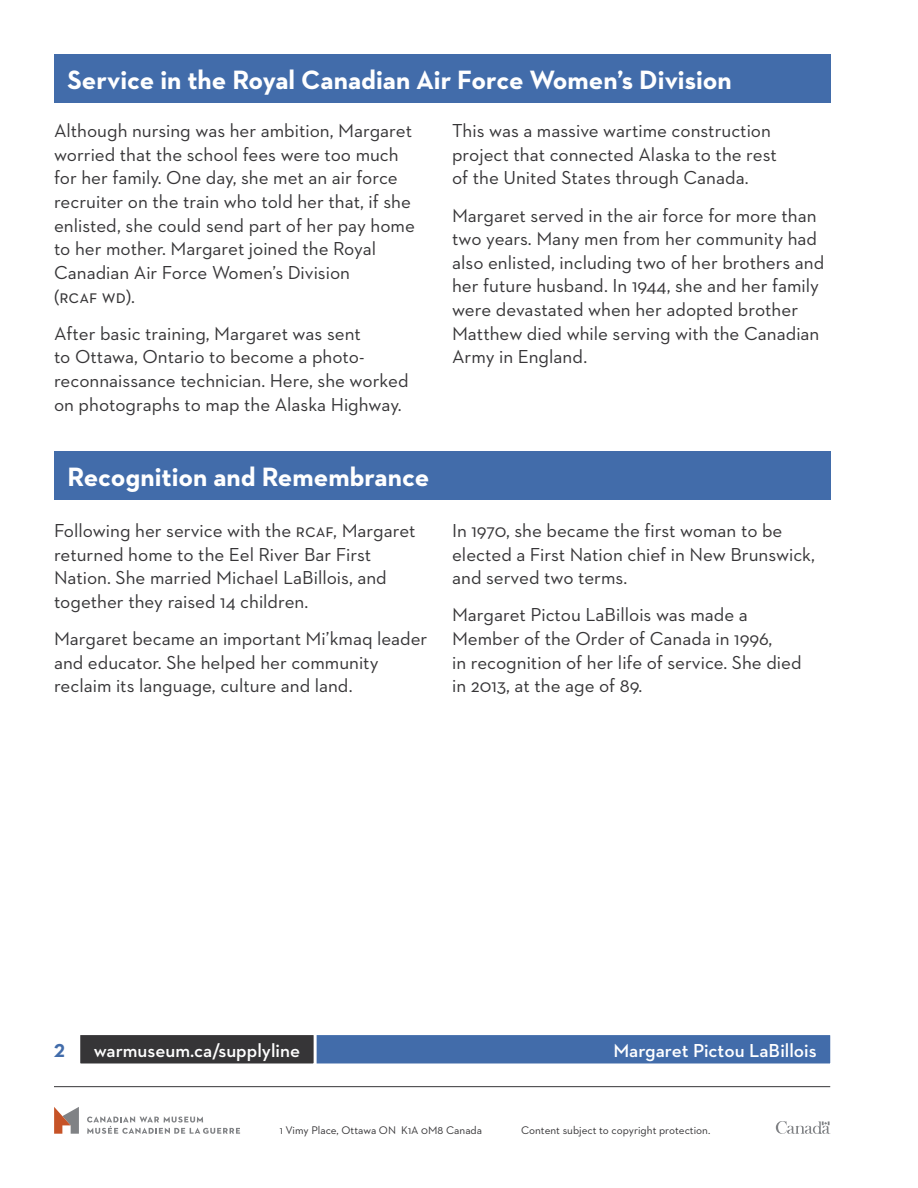
<style>
.page{position:relative;width:918px;height:1188px;background:#fff}
.page>*{position:absolute;margin:0;border:0;box-sizing:border-box;transform-origin:0 0}
.t1{font:700 27px "Neutraface 2 Text";color:#fff}
.P_-_Body_Text{font:19.2px/23.5px "Neutraface 2 Text";color:#363537}
.t2{font:600 19.2px "Neutraface 2 Text";color:#fff}
.t3{font:700 19.2px "Neutraface 2 Text";color:#426caa}
.t4{font:11.25px "Neutraface 2 Text";color:#363537}
</style>
<div class="page">
<div style="left:79px;top:1034px;width:753px;height:31px;background:#426caa"></div>
<div style="left:77px;top:1032px;width:756px;height:34px;border:3px solid #fff"></div>
<div style="left:79px;top:1034px;width:236px;height:31px;background:#363537"></div>
<div style="left:77px;top:1032px;width:240px;height:34px;border:3px solid #fff"></div>
<svg style="left:776px;top:1121px;width:54px;height:13px"></svg>
<svg style="left:87px;top:1116px;width:153px;height:18px"></svg>
<svg style="left:54px;top:1107px;width:25px;height:27px"></svg>
<hr style="left:54px;top:1086px;width:776px;height:1px;background:#363537">
<div style="left:54px;top:54px;width:776px;height:48px;background:#426caa"></div>
<div style="left:54px;top:452px;width:776px;height:48px;background:#426caa"></div>
<h2 class="t1" style="left:68px;top:62px;width:666px">Service in the Royal Canadian Air Force Women’s Division</h2>
<p class="P_-_Body_Text" style="left:54px;top:119px;width:362px">Although nursing was her ambition, Margaret worried that the school fees were too much for her family. One day, she met an air force recruiter on the train who told her that, if she enlisted, she could send part of her pay home to her mother. Margaret joined the Royal Canadian Air Force Women’s Division<br>(rcaf wd).</p>
<p class="P_-_Body_Text" style="left:54px;top:321px;width:356px">After basic training, Margaret was sent<br>to Ottawa, Ontario to become a photo&shy;reconnaissance technician. Here, she worked on photographs to map the Alaska Highway.</p>
<p class="P_-_Body_Text" style="left:452px;top:119px;width:326px">This was a massive wartime construction project that connected Alaska to the rest of the United States through Canada.</p>
<p class="P_-_Body_Text" style="left:452px;top:203px;width:374px">Margaret served in the air force for more than two years. Many men from her community had also enlisted, including two of her brothers and her future husband. In 1944, she and her family were devastated when her adopted brother Matthew died while serving with the Canadian Army in England.</p>
<h2 class="t1" style="left:68px;top:460px;width:363px">Recognition and Remembrance</h2>
<p class="P_-_Body_Text" style="left:54px;top:518px;width:363px">Following her service with the rcaf, Margaret returned home to the Eel River Bar First Nation. She married Michael LaBillois, and together they raised 14 children.</p>
<p class="P_-_Body_Text" style="left:54px;top:626px;width:375px">Margaret became an important Mi’kmaq leader and educator. She helped her community reclaim its language, culture and land.</p>
<p class="P_-_Body_Text" style="left:452px;top:518px;width:364px">In 1970, she became the first woman to be elected a First Nation chief in New Brunswick, and served two terms.</p>
<p class="P_-_Body_Text" style="left:452px;top:603px;width:351px">Margaret Pictou LaBillois was made a Member of the Order of Canada in 1996,<br>in recognition of her life of service. She died in 2013, at the age of 89.</p>
<p class="t3" style="left:54px;top:1038px;width:12px">2</p>
<p class="t2" style="left:94px;top:1038px;width:208px">warmuseum.ca/supplyline</p>
<p class="t2" style="left:614px;top:1038px;width:205px">Margaret Pictou LaBillois</p>
<p class="t4" style="left:280px;top:1123px;width:204px">1 Vimy Place, Ottawa ON K1A 0M8 Canada</p>
<p class="t4" style="left:521px;top:1123px;width:191px">Content subject to copyright protection.</p>
</div>
